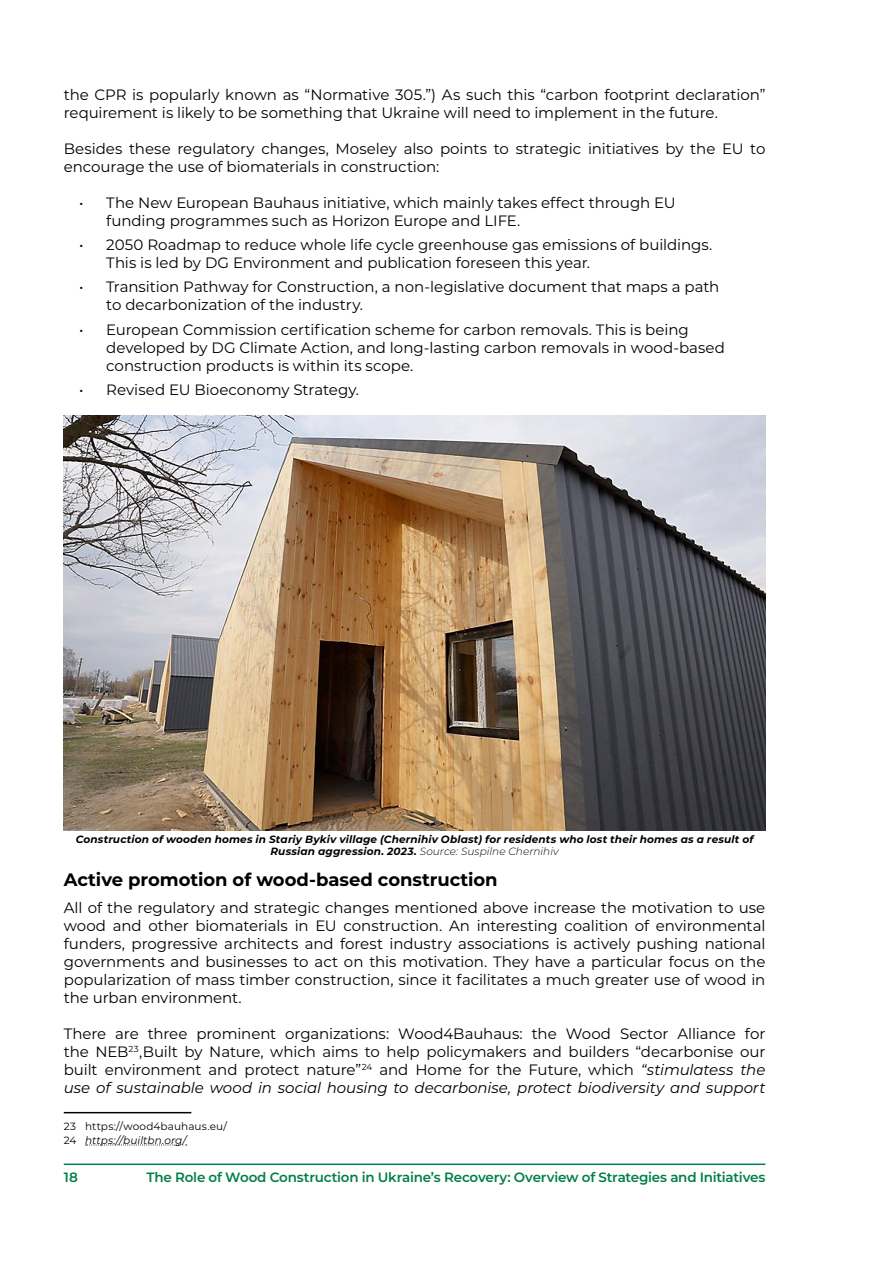
<style>
.page{position:relative;width:893px;height:1263px;background:#fff}
.page>*{position:absolute;margin:0;border:0;box-sizing:border-box;transform-origin:0 0}
.t1{font:700 18px "Montserrat";letter-spacing:-.005em;color:#000}
.t2{font:15px/18px "Montserrat";letter-spacing:-.005em;color:#000}
.t3{font:600 13.5px "Montserrat";letter-spacing:-.015em;color:#007f49}
.t4{font:italic 700 10.5px/12.6px "Montserrat";letter-spacing:.015em;color:#000;text-align:center}
.t5{font:10.5px/13.5px "Montserrat";letter-spacing:.01em;color:#000}
.s1{font-weight:300}
.s2{font-style:italic}
</style>
<div class="page">
<hr style="left:64px;top:1163px;width:701px;height:2px;background:#007f49">
<img style="left:64px;top:415px;width:701px;height:415px">
<hr style="left:64px;top:1112px;width:127px;height:1px;background:#000">
<svg style="left:86px;top:1144px;width:101px;height:1px"></svg>
<p class="t2" style="left:64px;top:85px;width:703px">the CPR is popularly known as “Normative 305.”) As such this “carbon footprint declaration” requirement is likely to be something that Ukraine will need to implement in the future.</p>
<p class="t2" style="left:64px;top:139px;width:703px">Besides these regulatory changes, Moseley also points to strategic initiatives by the EU to encourage the use of biomaterials in construction:</p>
<p class="t2" style="left:106px;top:193px;width:571px;text-indent:-27px">• The New European Bauhaus initiative, which mainly takes effect through EU funding programmes such as Horizon Europe and LIFE.</p>
<p class="t2" style="left:106px;top:235px;width:606px;text-indent:-27px">• 2050 Roadmap to reduce whole life cycle greenhouse gas emissions of buildings.<br>This is led by DG Environment and publication foreseen this year.</p>
<p class="t2" style="left:106px;top:277px;width:615px;text-indent:-27px">• Transition Pathway for Construction, a non-legislative document that maps a path to decarbonization of the industry.</p>
<p class="t2" style="left:106px;top:320px;width:620px;text-indent:-27px">• European Commission certification scheme for carbon removals. This is being developed by DG Climate Action, and long-lasting carbon removals in wood-based construction products is within its scope.</p>
<p class="t2" style="left:79px;top:380px;width:280px">• Revised EU Bioeconomy Strategy.</p>
<p class="t4" style="left:76px;top:832px;width:679px">Construction of wooden homes in Stariy Bykiv village (Chernihiv Oblast) for residents who lost their homes as a result of<br>Russian aggression. 2023. <span class="s1">Source: Suspilne Chernihiv</span></p>
<p class="t1" style="left:64px;top:867px;width:435px">Active promotion of wood-based construction</p>
<p class="t2" style="left:64px;top:898px;width:703px;text-align:justify">All of the regulatory and strategic changes mentioned above increase the motivation to use wood and other biomaterials in EU construction. An interesting coalition of environmental funders, progressive architects and forest industry associations is actively pushing national governments and businesses to act on this motivation. They have a particular focus on the popularization of mass timber construction, since it facilitates a much greater use of wood in the urban environment.</p>
<p class="t2" style="left:64px;top:1024px;width:703px;text-align:justify">There are three prominent organizations: Wood4Bauhaus: the Wood Sector Alliance for the NEB<sup>23</sup>,Built by Nature, which aims to help policymakers and builders “decarbonise our built environment and protect nature”<sup>24</sup> and Home for the Future, which <span class="s2">“stimulatess the use of sustainable wood in social housing to decarbonise, protect biodiversity and support</span></p>
<p class="t5" style="left:64px;top:1119px;width:165px">23 https://wood4bauhaus.eu/<br>24 <span class="s2">https://builtbn.org/</span></p>
<p class="t3" style="left:64px;top:1167px;width:16px">18</p>
<p class="t3" style="left:146px;top:1167px;width:620px">The Role of Wood Construction in Ukraine’s Recovery: Overview of Strategies and Initiatives</p>
</div>
